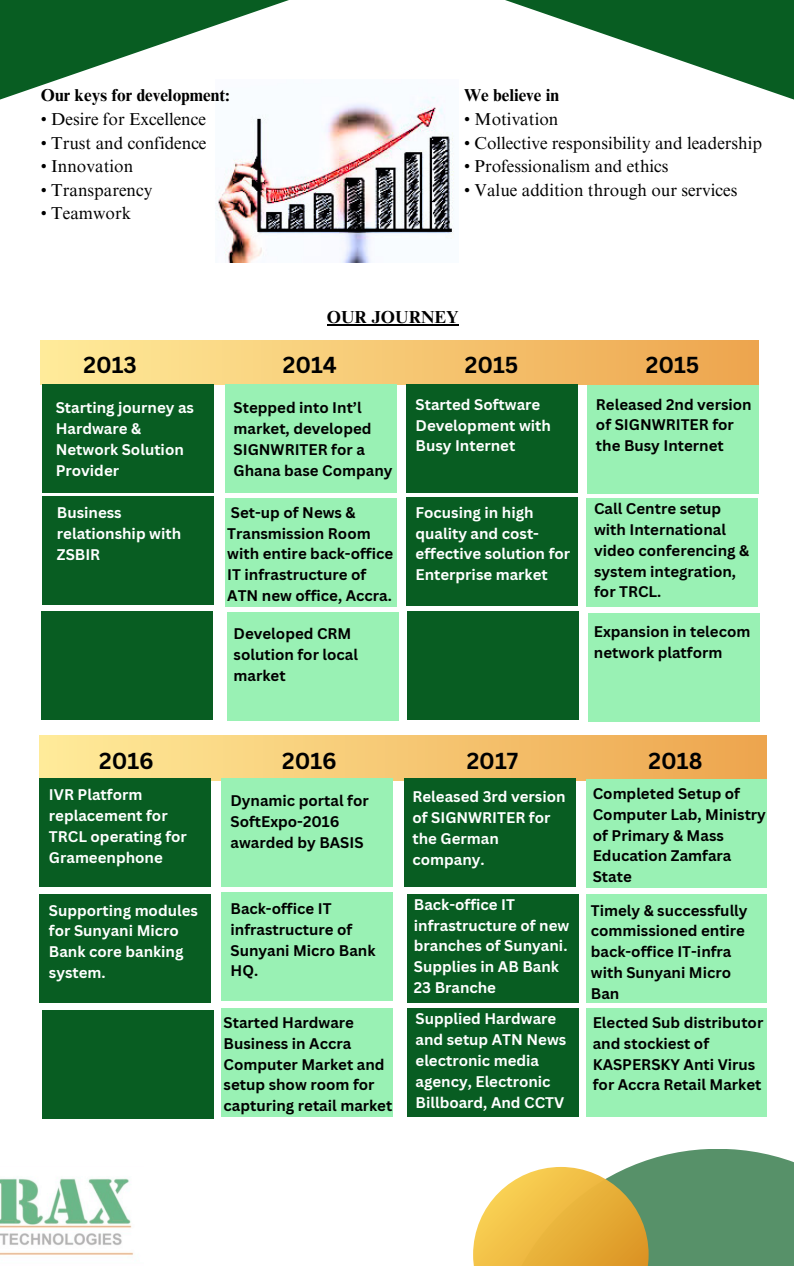
<style>
.page{position:relative;width:794px;height:1266px;background:#fff}
.page>*{position:absolute;margin:0;border:0;box-sizing:border-box;transform-origin:0 0}
.t1{font:700 22.5px "Canva Sans";color:#000}
.t2{font:700 17.4px "Times NRMT Pro";color:#000}
.t3{font:17.25px "Times NRMT Pro";color:#000}
.t4{font:700 17.25px "Times NRMT Pro";color:#000}
.t5{font:700 15px/20.9px "Canva Sans";color:#000}
.t6{font:700 15px/20.9px "Canva Sans";color:#fff}
</style>
<div class="page">
<svg style="left:0;top:0;width:793px;height:100px"></svg>
<img style="left:0;top:1178px;width:134px;height:77px">
<div style="left:629px;top:1149px;width:164px;height:117px;background:#579169"></div>
<svg style="left:473px;top:1167px;width:175px;height:99px;background:#e2bb57"></svg>
<img style="left:215px;top:79px;width:243px;height:183px">
<div style="left:41px;top:341px;width:717px;height:43px;background:linear-gradient(to right,#ffeb9a,#eda54e)"></div>
<div style="left:42px;top:384px;width:171px;height:108px;background:#085d22"></div>
<hr style="left:326px;top:324px;width:132px;height:2px;background:#000">
<div style="left:225px;top:384px;width:172px;height:108px;background:#99f1b4"></div>
<div style="left:406px;top:384px;width:171px;height:108px;background:#085d22"></div>
<div style="left:587px;top:385px;width:171px;height:108px;background:#99f1b4"></div>
<div style="left:42px;top:496px;width:171px;height:108px;background:#085d22"></div>
<div style="left:225px;top:498px;width:172px;height:108px;background:#99f1b4"></div>
<div style="left:406px;top:497px;width:171px;height:108px;background:#085d22"></div>
<div style="left:586px;top:498px;width:171px;height:108px;background:#99f1b4"></div>
<div style="left:41px;top:611px;width:171px;height:108px;background:#085d22"></div>
<div style="left:227px;top:613px;width:171px;height:108px;background:#99f1b4"></div>
<div style="left:407px;top:612px;width:171px;height:108px;background:#085d22"></div>
<div style="left:587px;top:613px;width:171px;height:108px;background:#99f1b4"></div>
<div style="left:39px;top:735px;width:727px;height:45px;background:linear-gradient(to right,#ffeb9a,#eda54e)"></div>
<div style="left:39px;top:778px;width:172px;height:108px;background:#085d22"></div>
<div style="left:221px;top:778px;width:171px;height:108px;background:#99f1b4"></div>
<div style="left:403px;top:778px;width:172px;height:108px;background:#085d22"></div>
<div style="left:586px;top:779px;width:180px;height:108px;background:#99f1b4"></div>
<div style="left:39px;top:894px;width:172px;height:108px;background:#085d22"></div>
<div style="left:221px;top:892px;width:171px;height:108px;background:#99f1b4"></div>
<div style="left:406px;top:894px;width:172px;height:108px;background:#085d22"></div>
<div style="left:586px;top:894px;width:180px;height:108px;background:#99f1b4"></div>
<div style="left:586px;top:1009px;width:180px;height:108px;background:#99f1b4"></div>
<div style="left:407px;top:1009px;width:171px;height:108px;background:#085d22"></div>
<div style="left:42px;top:1010px;width:171px;height:108px;background:#085d22"></div>
<div style="left:222px;top:1009px;width:171px;height:108px;background:#99f1b4"></div>
<h4 class="t4" style="left:41px;top:89px;width:190px">Our keys for development:</h4>
<h4 class="t3" style="left:41px;top:113px;width:166px">• Desire for Excellence</h4>
<h4 class="t3" style="left:41px;top:136px;width:167px">• Trust and confidence</h4>
<h4 class="t3" style="left:41px;top:160px;width:94px">• Innovation</h4>
<h4 class="t3" style="left:41px;top:183px;width:113px">• Transparency</h4>
<h4 class="t3" style="left:41px;top:207px;width:92px">• Teamwork</h4>
<h4 class="t4" style="left:464px;top:89px;width:96px">We believe in</h4>
<h4 class="t3" style="left:464px;top:113px;width:96px">• Motivation</h4>
<h4 class="t3" style="left:464px;top:136px;width:299px">• Collective responsibility and leadership</h4>
<h4 class="t3" style="left:464px;top:160px;width:206px">• Professionalism and ethics</h4>
<h4 class="t3" style="left:464px;top:183px;width:274px">• Value addition through our services</h4>
<h3 class="t2" style="left:326px;top:310px;width:133px">OUR JOURNEY</h3>
<h2 class="t1" style="left:83px;top:349px;width:55px">2013</h2>
<h2 class="t1" style="left:282px;top:349px;width:56px">2014</h2>
<h2 class="t1" style="left:464px;top:349px;width:55px">2015</h2>
<h2 class="t1" style="left:645px;top:349px;width:55px">2015</h2>
<p class="t6" style="left:56px;top:397px;width:140px">Starting journey as<br>Hardware &amp;<br>Network Solution<br>Provider</p>
<p class="t5" style="left:233px;top:397px;width:139px">Stepped into Int’l market, developed<br>SIGNWRITER for a</p>
<p class="t6" style="left:415px;top:393px;width:137px">Started Software<br>Development with<br>Busy Internet</p>
<p class="t5" style="left:595px;top:393px;width:157px">Released 2nd version of SIGNWRITER for the Busy Internet</p>
<p class="t5" style="left:233px;top:459px;width:160px">Ghana base Company</p>
<p class="t6" style="left:57px;top:501px;width:126px">Business relationship with<br>ZSBIR</p>
<p class="t5" style="left:227px;top:501px;width:167px">Set-up of News &amp;<br>Transmission Room with entire back-office<br>IT infrastructure of<br>ATN new office, Accra.</p>
<p class="t6" style="left:415px;top:501px;width:156px">Focusing in high quality and cost&shy;effective solution for<br>Enterprise market</p>
<p class="t5" style="left:593px;top:498px;width:156px">Call Centre setup with International video conferencing &amp; system integration, for TRCL.</p>
<p class="t5" style="left:233px;top:623px;width:126px">Developed CRM solution for local market</p>
<p class="t5" style="left:593px;top:621px;width:158px">Expansion in telecom network platform</p>
<h2 class="t1" style="left:99px;top:745px;width:56px">2016</h2>
<h2 class="t1" style="left:282px;top:745px;width:56px">2016</h2>
<h2 class="t1" style="left:466px;top:745px;width:53px">2017</h2>
<h2 class="t1" style="left:648px;top:745px;width:55px">2018</h2>
<p class="t6" style="left:49px;top:784px;width:139px">IVR Platform replacement for<br>TRCL operating for<br>Grameenphone</p>
<p class="t6" style="left:49px;top:899px;width:150px">Supporting modules for Sunyani Micro<br>Bank core banking system.</p>
<p class="t5" style="left:592px;top:782px;width:175px">Completed Setup of<br>Computer Lab, Ministry of Primary &amp; Mass<br>Education Zamfara</p>
<p class="t5" style="left:592px;top:866px;width:41px">State</p>
<p class="t5" style="left:590px;top:899px;width:158px">Timely &amp; successfully commissioned entire back-office IT-infra with Sunyani Micro<br>Ban</p>
<p class="t5" style="left:592px;top:1011px;width:172px">Elected Sub distributor and stockiest of<br>KASPERSKY Anti Virus for Accra Retail Market</p>
<p class="t6" style="left:412px;top:786px;width:154px">Released 3rd version of SIGNWRITER for the German company.</p>
<p class="t6" style="left:413px;top:893px;width:157px">Back-office IT infrastructure of new branches of Sunyani.<br>Supplies in AB Bank<br>23 Branche</p>
<p class="t6" style="left:415px;top:1008px;width:152px">Supplied Hardware and setup ATN News electronic media agency, Electronic<br>Billboard, And CCTV</p>
<p class="t5" style="left:230px;top:790px;width:140px">Dynamic portal for<br>SoftExpo-2016 awarded by BASIS</p>
<p class="t5" style="left:230px;top:897px;width:146px">Back-office IT infrastructure of<br>Sunyani Micro Bank<br>HQ.</p>
<p class="t5" style="left:223px;top:1011px;width:170px">Started Hardware<br>Business in Accra<br>Computer Market and setup show room for capturing retail market</p>
</div>
